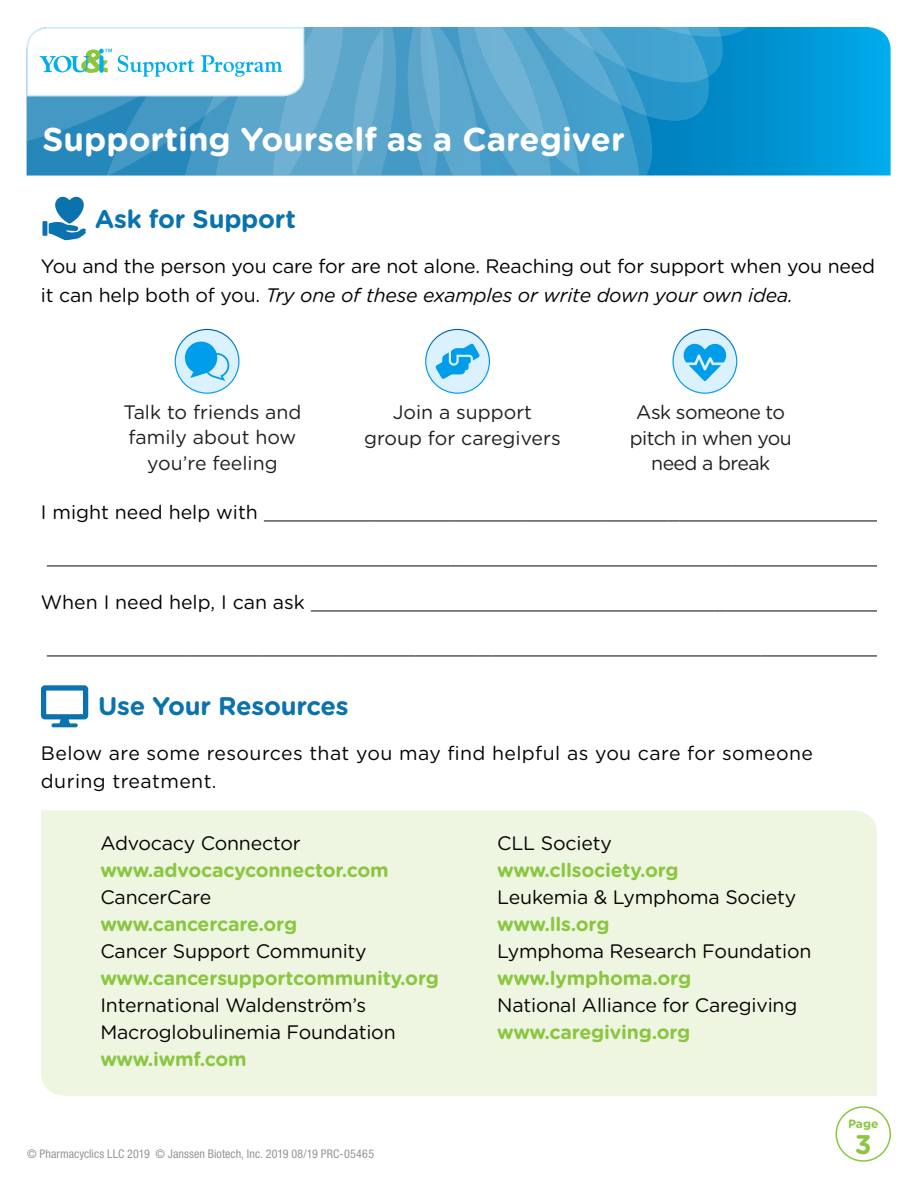
<style>
.page{position:relative;width:918px;height:1188px;background:#fff}
.page>*{position:absolute;margin:0;border:0;box-sizing:border-box;transform-origin:0 0}
.t1{font:700 33px "Gotham Rounded";color:#fff}
.t2{font:700 27px "Gotham Rounded";color:#8bc63e}
.t3{font:700 25.5px "Gotham Rounded";letter-spacing:-.01em;color:#0a73af}
.t4{font:19.5px/27px "Gotham Rounded";letter-spacing:-.01em;color:#040503}
.t5{font:700 19.5px "Gotham Rounded";letter-spacing:-.01em;color:#8bc640}
.t6{font:19.5px/28.5px "Gotham Rounded";letter-spacing:.02em;color:#040503}
.t7{font:19.5px/25.5px "Gotham Rounded";color:#231f20;text-align:center}
.t8{font:19.5px/25.5px "Gotham Rounded";letter-spacing:-.03em;color:#231f20;text-align:center}
.t9{font:condensed 12px "Helvetica Neue LT Std";letter-spacing:.005em;color:#939598}
.t10{font:700 12px "Gotham Rounded";color:#8bc63e}
.s1{font-style:italic}
</style>
<div class="page">
<div style="left:41px;top:810px;width:836px;height:286px;background:#eef6e2"></div>
<svg style="left:41px;top:685px;width:47px;height:42px"></svg>
<hr style="left:264px;top:520px;width:111px;height:1px;background:#040503">
<hr style="left:375px;top:520px;width:76px;height:1px;background:#040503">
<hr style="left:451px;top:520px;width:76px;height:1px;background:#040503">
<hr style="left:527px;top:520px;width:76px;height:1px;background:#040503">
<hr style="left:603px;top:520px;width:64px;height:1px;background:#040503">
<svg style="left:667px;top:520px;width:12px;height:1px"></svg>
<hr style="left:679px;top:520px;width:198px;height:1px;background:#040503">
<hr style="left:47px;top:565px;width:111px;height:1px;background:#040503">
<hr style="left:158px;top:565px;width:76px;height:1px;background:#040503">
<hr style="left:234px;top:565px;width:76px;height:1px;background:#040503">
<hr style="left:310px;top:565px;width:76px;height:1px;background:#040503">
<hr style="left:386px;top:565px;width:64px;height:1px;background:#040503">
<svg style="left:450px;top:565px;width:12px;height:1px"></svg>
<hr style="left:462px;top:565px;width:269px;height:1px;background:#040503">
<hr style="left:731px;top:565px;width:146px;height:1px;background:#040503">
<hr style="left:311px;top:610px;width:111px;height:1px;background:#040503">
<hr style="left:422px;top:610px;width:76px;height:1px;background:#040503">
<hr style="left:498px;top:610px;width:76px;height:1px;background:#040503">
<hr style="left:574px;top:610px;width:76px;height:1px;background:#040503">
<hr style="left:650px;top:610px;width:65px;height:1px;background:#040503">
<hr style="left:726px;top:610px;width:151px;height:1px;background:#040503">
<hr style="left:47px;top:655px;width:140px;height:1px;background:#040503">
<hr style="left:187px;top:655px;width:76px;height:1px;background:#040503">
<hr style="left:263px;top:655px;width:76px;height:1px;background:#040503">
<hr style="left:339px;top:655px;width:76px;height:1px;background:#040503">
<hr style="left:415px;top:655px;width:65px;height:1px;background:#040503">
<hr style="left:491px;top:655px;width:270px;height:1px;background:#040503">
<hr style="left:761px;top:655px;width:116px;height:1px;background:#040503">
<div style="left:425px;top:329px;width:65px;height:65px;background:#dbf1fd;border:2px solid #fff;border-radius:50%"></div>
<svg style="left:435px;top:343px;width:45px;height:36px"></svg>
<div style="left:672px;top:329px;width:65px;height:65px;background:#dbf1fd;border:2px solid #fff;border-radius:50%"></div>
<svg style="left:683px;top:343px;width:44px;height:38px"></svg>
<svg style="left:175px;top:329px;width:65px;height:65px"></svg>
<svg style="left:183px;top:339px;width:48px;height:42px;background:#74c9f4"></svg>
<svg style="left:42px;top:196px;width:44px;height:44px"></svg>
<svg style="left:769px;top:27px;width:122px;height:149px;background:#029fdd"></svg>
<svg style="left:26px;top:27px;width:743px;height:149px;background:#62aed2"></svg>
<div style="left:836px;top:1106px;width:55px;height:56px;border:2px solid #8bc63e;border-radius:50%"></div>
<h1 class="t1" style="left:42px;top:115px;width:584px">Supporting Yourself as a Caregiver</h1>
<h3 class="t3" style="left:95px;top:200px;width:202px">Ask for Support</h3>
<p class="t4" style="left:41px;top:251px;width:836px;line-height:28.5px">You and the person you care for are not alone. Reaching out for support when you need it can help both of you. <span class="s1">Try one of these examples or write down your own idea.</span></p>
<p class="t7" style="left:124px;top:398px;width:180px">Talk to friends and family about how you’re feeling</p>
<p class="t7" style="left:364px;top:398px;width:198px">Join a support group for caregivers</p>
<p class="t8" style="left:630px;top:398px;width:163px">Ask someone to pitch in when you need a break</p>
<p class="t4" style="left:41px;top:498px;width:219px">I might need help with</p>
<p class="t4" style="left:41px;top:588px;width:266px">When I need help, I can ask</p>
<h3 class="t3" style="left:98px;top:687px;width:252px">Use Your Resources</h3>
<p class="t6" style="left:41px;top:738px;width:773px">Below are some resources that you may find helpful as you care for someone during treatment.</p>
<p class="t4" style="left:100px;top:828px;width:202px">Advocacy Connector</p>
<p class="t5" style="left:100px;top:855px;width:290px">www.advocacyconnector.com</p>
<p class="t4" style="left:100px;top:882px;width:112px">CancerCare</p>
<p class="t5" style="left:100px;top:909px;width:198px">www.cancercare.org</p>
<p class="t4" style="left:100px;top:936px;width:268px">Cancer Support Community</p>
<p class="t5" style="left:100px;top:963px;width:340px">www.cancersupportcommunity.org</p>
<p class="t4" style="left:100px;top:990px;width:297px">International Waldenström’s<br>Macroglobulinemia Foundation</p>
<p class="t5" style="left:100px;top:1044px;width:148px">www.iwmf.com</p>
<p class="t9" style="left:27px;top:1147px;width:348px">© Pharmacyclics LLC 2019 © Janssen Biotech, Inc. 2019 08/19 PRC-05465</p>
<p class="t4" style="left:497px;top:828px;width:116px">CLL Society</p>
<p class="t5" style="left:497px;top:855px;width:183px">www.cllsociety.org</p>
<p class="t4" style="left:497px;top:882px;width:301px">Leukemia &amp; Lymphoma Society</p>
<p class="t5" style="left:497px;top:909px;width:114px">www.lls.org</p>
<p class="t4" style="left:497px;top:936px;width:316px">Lymphoma Research Foundation</p>
<p class="t5" style="left:497px;top:963px;width:195px">www.lymphoma.org</p>
<p class="t4" style="left:497px;top:990px;width:302px">National Alliance for Caregiving</p>
<p class="t5" style="left:497px;top:1018px;width:195px">www.caregiving.org</p>
<p class="t10" style="left:848px;top:1114px;width:32px">Page</p>
<h2 class="t2" style="left:855px;top:1125px;width:18px">3</h2>
</div>
